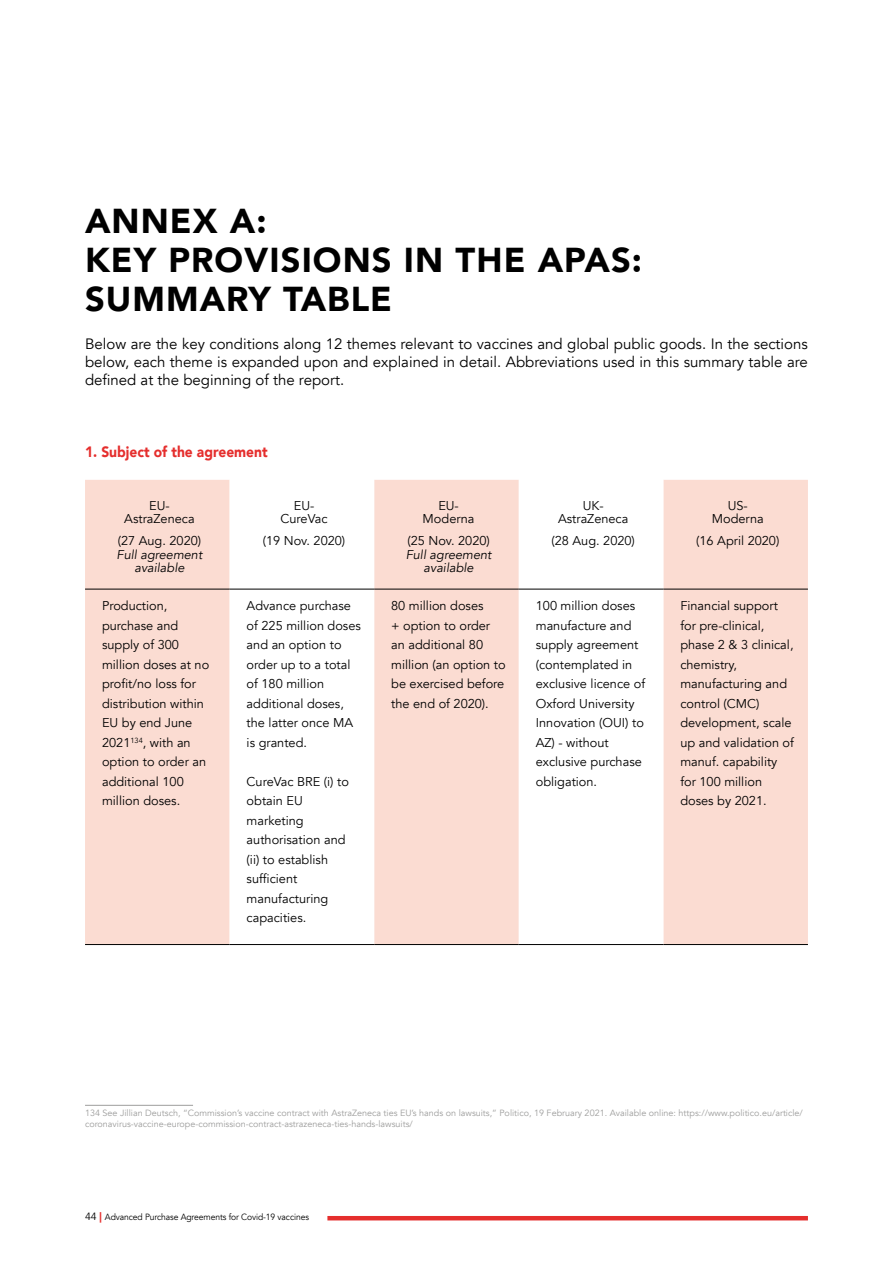
<style>
.page{position:relative;width:893px;height:1263px;background:#fff}
.page>*{position:absolute;margin:0;border:0;box-sizing:border-box;transform-origin:0 0}
.t1{font:900 34.5px/39px "Avenir";letter-spacing:.03em;color:#000}
.t2{font:15px/18px "Avenir";color:#000;text-align:justify}
.t3{font:900 15px "Avenir";color:#e52e2d;scale:.92 1}
.t4{font:12.75px/19.5px "Avenir";color:#000}
.t5{font:italic 12.75px/13.5px "Avenir";color:#000;text-align:center}
.t6{font:9px/10.8px "Avenir";color:#9d9d9c}
.t7{font:9px "Avenir";letter-spacing:-.01em;color:#000;scale:.95 1}
.s1{font-size:10.5px}
.s2{font-weight:900;font-size:10.5px;color:#e52e2d}
</style>
<div class="page">
<hr style="left:327px;top:1216px;width:481px;height:4px;background:#e52e2d">
<div style="left:85px;top:480px;width:723px;height:464px;background:#fbdcd2"></div>
<svg style="left:230px;top:480px;width:433px;height:464px"></svg>
<hr style="left:85px;top:944px;width:145px;height:1px;background:#000">
<hr style="left:230px;top:944px;width:144px;height:1px;background:#000">
<hr style="left:374px;top:944px;width:145px;height:1px;background:#000">
<hr style="left:519px;top:944px;width:144px;height:1px;background:#000">
<hr style="left:663px;top:944px;width:145px;height:1px;background:#000">
<hr style="left:85px;top:589px;width:145px;height:1px;background:#000">
<hr style="left:230px;top:589px;width:144px;height:1px;background:#000">
<hr style="left:374px;top:589px;width:145px;height:1px;background:#000">
<hr style="left:519px;top:589px;width:144px;height:1px;background:#000">
<hr style="left:663px;top:589px;width:145px;height:1px;background:#000">
<hr style="left:85px;top:1105px;width:108px;height:1px;background:#9d9d9c">
<h1 class="t1" style="left:85px;top:201px;width:559px">ANNEX A:<br>KEY PROVISIONS IN THE APAS:<br>SUMMARY TABLE</h1>
<p class="t2" style="left:85px;top:335px;width:724px">Below are the key conditions along 12 themes relevant to vaccines and global public goods. In the sections below, each theme is expanded upon and explained in detail. Abbreviations used in this summary table are defined at the beginning of the report.</p>
<p class="t3" style="left:85px;top:439px;width:200px">1. Subject of the agreement</p>
<p class="t4" style="left:124px;top:499px;width:72px;line-height:13.5px;text-align:center">EU-<br>AstraZeneca</p>
<p class="t4" style="left:118px;top:531px;width:85px">(27 Aug. 2020)</p>
<p class="t5" style="left:117px;top:548px;width:87px">Full agreement available</p>
<p class="t4" style="left:281px;top:499px;width:49px;line-height:13.5px;text-align:center">EU-<br>CureVac</p>
<p class="t4" style="left:263px;top:531px;width:84px">(19 Nov. 2020)</p>
<p class="t4" style="left:102px;top:596px;width:109px">Production, purchase and supply of 300 million doses at no profit/no loss for distribution within<br>EU by end June<br>2021<sup>134</sup>, with an option to order an additional 100 million doses.</p>
<p class="t4" style="left:247px;top:596px;width:116px">Advance purchase of 225 million doses and an option to order up to a total of 180 million additional doses, the latter once MA is granted.</p>
<p class="t4" style="left:247px;top:772px;width:104px">CureVac BRE (i) to obtain EU marketing authorisation and (ii) to establish sufficient manufacturing capacities.</p>
<p class="t4" style="left:423px;top:499px;width:53px;line-height:13.5px;text-align:center">EU-<br>Moderna</p>
<p class="t4" style="left:407px;top:531px;width:84px">(25 Nov. 2020)</p>
<p class="t5" style="left:406px;top:548px;width:87px">Full agreement available</p>
<p class="t4" style="left:558px;top:499px;width:72px;line-height:13.5px;text-align:center">UK-<br>AstraZeneca</p>
<p class="t4" style="left:551px;top:531px;width:85px">(28 Aug. 2020)</p>
<p class="t4" style="left:712px;top:499px;width:53px;line-height:13.5px;text-align:center">US-<br>Moderna</p>
<p class="t4" style="left:696px;top:531px;width:85px">(16 April 2020)</p>
<p class="t4" style="left:391px;top:596px;width:116px">80 million doses<br>+ option to order an additional 80 million (an option to be exercised before the end of 2020).</p>
<p class="t4" style="left:536px;top:596px;width:111px">100 million doses manufacture and supply agreement (contemplated in exclusive licence of<br>Oxford University<br>Innovation (OUI) to<br>AZ) - without exclusive purchase obligation.</p>
<p class="t4" style="left:680px;top:596px;width:115px">Financial support for pre-clinical, phase 2 &amp; 3 clinical, chemistry, manufacturing and control (CMC) development, scale up and validation of manuf. capability for 100 million doses by 2021.</p>
<p class="t6" style="left:85px;top:1108px;width:719px">134 See Jillian Deutsch, “Commission’s vaccine contract with AstraZeneca ties EU’s hands on lawsuits,” Politico, 19 February 2021. Available online: https://www.politico.eu/article/ coronavirus-vaccine-europe-commission-contract-astrazeneca-ties-hands-lawsuits/</p>
<p class="t7" style="left:85px;top:1212px;width:237px"><span class="s1">44</span> <span class="s2">|</span> Advanced Purchase Agreements for Covid-19 vaccines</p>
</div>
